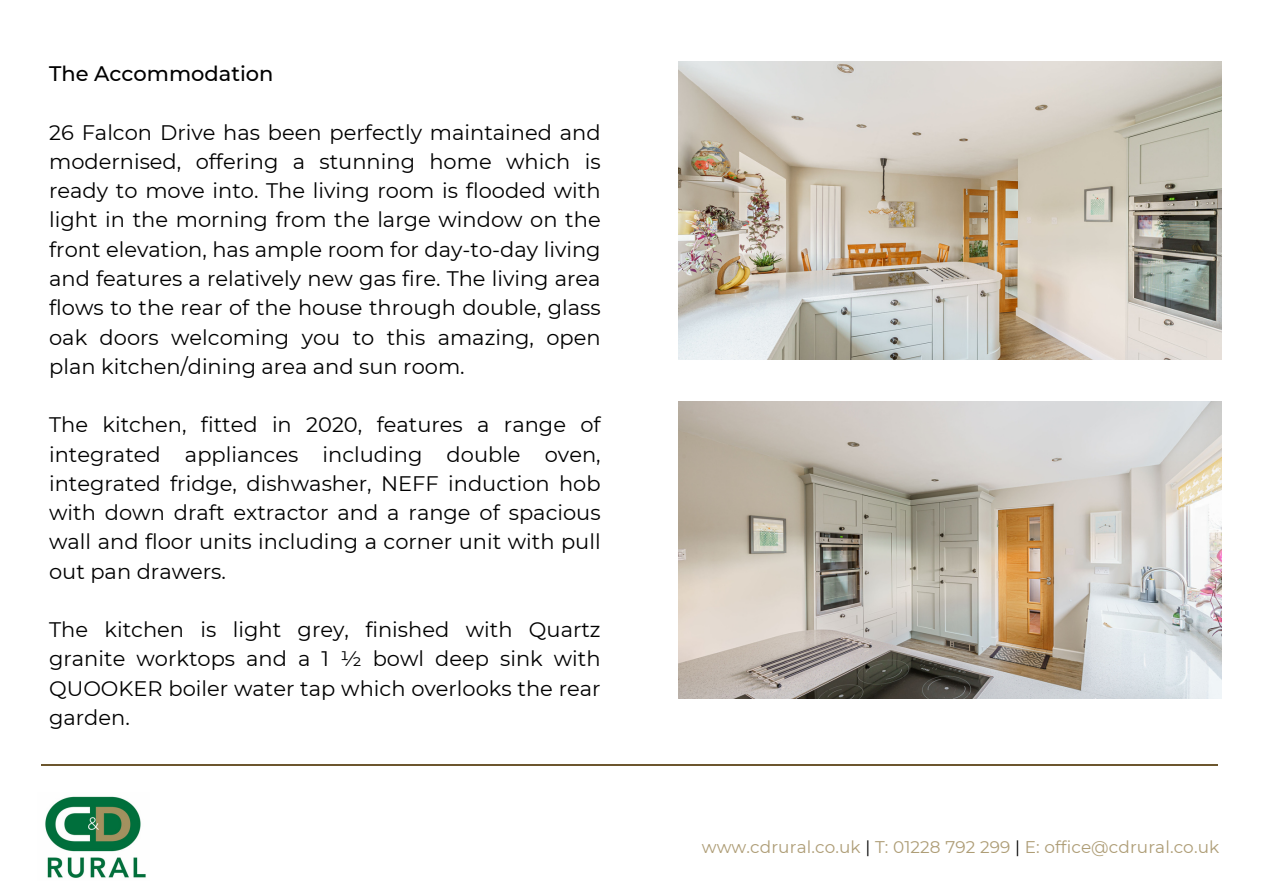
<style>
.page{position:relative;width:1263px;height:894px;background:#fff}
.page>*{position:absolute;margin:0;border:0;box-sizing:border-box;transform-origin:0 0}
.t1{font:21px/29.2px "Montserrat";color:#000;text-align:justify}
.t2{font:500 21px "Montserrat";color:#000}
.t3{font:16.8px "Montserrat";letter-spacing:.005em;color:#ae9d76}
.s1{color:#000}
</style>
<div class="page">
<img style="left:678px;top:62px;width:544px;height:297px">
<img style="left:678px;top:401px;width:544px;height:297px">
<hr style="left:42px;top:764px;width:1176px;height:1px;background:#6c562e">
<img style="left:45px;top:796px;width:101px;height:82px">
<p class="t2" style="left:49px;top:61px;width:226px">The Accommodation</p>
<p class="t1" style="left:49px;top:117px;width:553px">26 Falcon Drive has been perfectly maintained and modernised, offering a stunning home which is ready to move into. The living room is flooded with light in the morning from the large window on the front elevation, has ample room for day-to-day living and features a relatively new gas fire. The living area flows to the rear of the house through double, glass oak doors welcoming you to this amazing, open plan kitchen/dining area and sun room.</p>
<p class="t1" style="left:49px;top:410px;width:553px">The kitchen, fitted in 2020, features a range of integrated appliances including double oven, integrated fridge, dishwasher, NEFF induction hob with down draft extractor and a range of spacious wall and floor units including a corner unit with pull out pan drawers.</p>
<p class="t1" style="left:49px;top:614px;width:553px">The kitchen is light grey, finished with Quartz granite worktops and a 1 ½ bowl deep sink with QUOOKER boiler water tap which overlooks the rear garden.</p>
<p class="t3" style="left:702px;top:836px;width:519px">www.cdrural.co.uk <span class="s1">|</span> T: 01228 792 299 <span class="s1">|</span> E: office@cdrural.co.uk</p>
</div>
